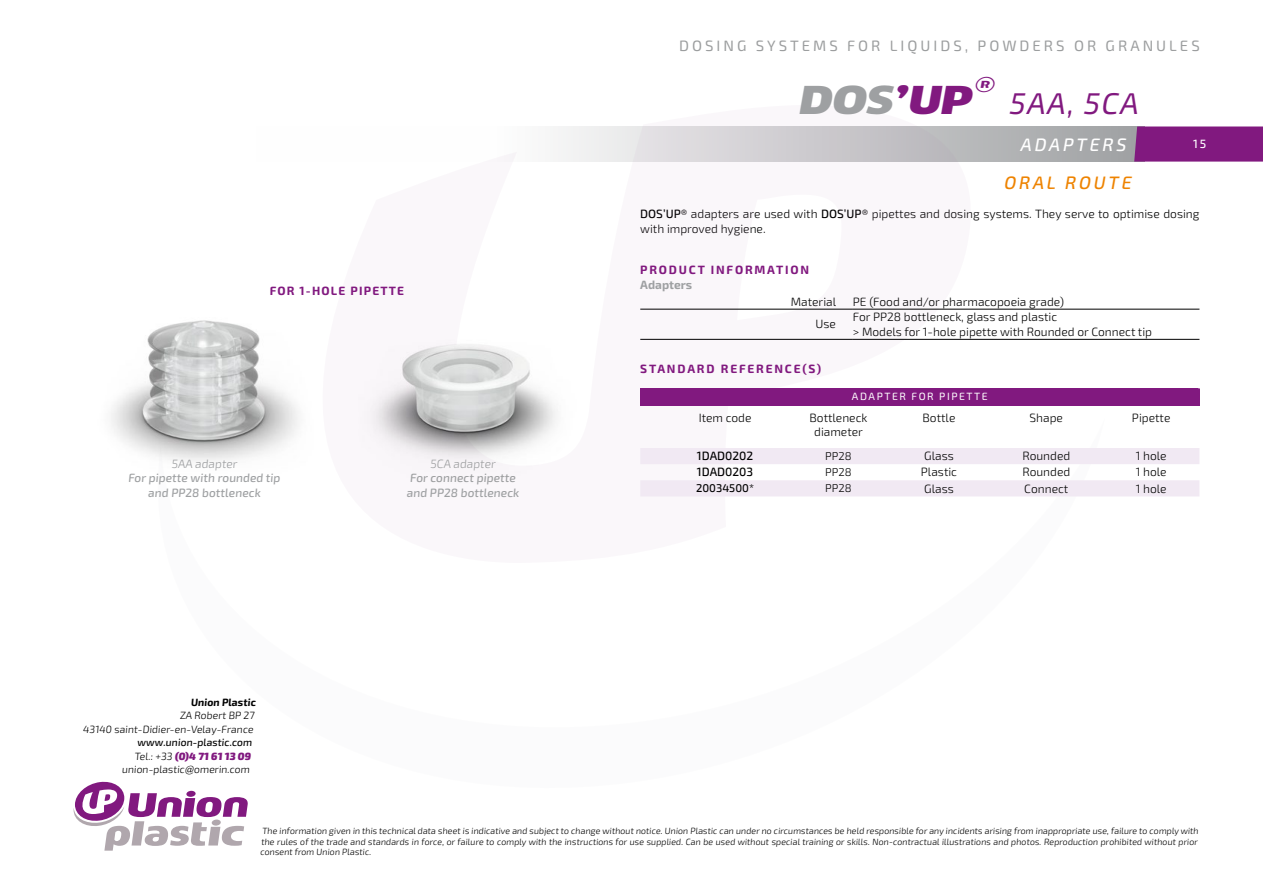
<style>
.page{position:relative;width:1263px;height:893px;background:#fff}
.page>*{position:absolute;margin:0;border:0;box-sizing:border-box;transform-origin:0 0}
.t1{font:italic 30px "Exo 2";color:#81197f}
.t2{font:italic 500 18px "Exo 2";color:#ee8301}
.t3{font:italic 500 18px "Exo 2";color:#fff}
.t4{font:15px "Exo 2";letter-spacing:.2em;color:#9c9e9f}
.t5{font:300 12px/15px "Exo 2";color:#000}
.t6{font:500 12px/14.4px "Exo 2";color:#9ea0a2;text-align:center}
.t7{font:700 12px "Exo 2";letter-spacing:.15em;color:#81197f}
.t8{font:300 12px "Exo 2";color:#9ea0a2}
.t9{font:700 12px "Exo 2";letter-spacing:.1em;color:#81197f}
.t10{font:500 12px "Exo 2";color:#000}
.t11{font:700 12px "Exo 2";color:#9ea0a2}
.t12{font:500 12px "Exo 2";color:#fff}
.t13{font:300 11.25px "Exo 2";color:#000}
.t14{font:500 11.25px "Exo 2";color:#000}
.t15{font:300 10.5px/13.5px "Exo 2";color:#000;text-align:right}
.t16{font:10.5px "Exo 2";letter-spacing:.15em;color:#fff}
.t17{font:700 10.5px "Exo 2";color:#000}
.t18{font:300 9px/10.5px "Exo 2";letter-spacing:-.005em;color:#000;text-align:justify}
.s1{font-family:"Mob";font-size:37.5px;color:#9ea0a2}
.s2{font-family:"Mob";font-size:37.5px}
.s3{font-weight:500}
.s4{font-weight:900;color:#81197f}
.s5{font-family:"Dax";font-weight:500}
</style>
<div class="page">
<div style="left:256px;top:126px;width:889px;height:36px;background:#aaacae"></div>
<svg style="left:1134px;top:126px;width:129px;height:36px;background:#842082"></svg>
<svg style="left:256px;top:126px;width:728px;height:371px"></svg>
<svg style="left:74px;top:782px;width:174px;height:69px"></svg>
<img style="left:111px;top:263px;width:208px;height:223px">
<img style="left:358px;top:262px;width:223px;height:223px">
<hr style="left:640px;top:309px;width:213px;height:1px;background:#000">
<hr style="left:853px;top:309px;width:346px;height:1px;background:#000">
<hr style="left:640px;top:339px;width:213px;height:1px;background:#000">
<hr style="left:853px;top:339px;width:346px;height:1px;background:#000">
<div style="left:640px;top:388px;width:559px;height:17px;background:#81197f"></div>
<div style="left:640px;top:448px;width:559px;height:16px;background:#f1e9f3"></div>
<div style="left:640px;top:480px;width:559px;height:16px;background:#f1e9f3"></div>
<h3 class="t4" style="left:679px;top:37px;width:522px">DOSING SYSTEMS FOR LIQUIDS, POWDERS OR GRANULES</h3>
<h1 class="t1" style="left:798px;top:86px;width:347px"><span class="s1">DOS</span><span class="s2">’UP</span><sup>®</sup> 5AA, 5CA</h1>
<h2 class="t3" style="left:1020px;top:135px;width:111px">ADAPTERS</h2>
<h2 class="t2" style="left:1003px;top:172px;width:133px">ORAL ROUTE</h2>
<h3 class="t12" style="left:1193px;top:136px;width:15px">15</h3>
<h3 class="t9" style="left:270px;top:283px;width:136px">FOR 1-HOLE PIPETTE</h3>
<h3 class="t8" style="left:171px;top:457px;width:69px">5AA adapter</h3>
<h3 class="t6" style="left:128px;top:471px;width:155px">For pipette with rounded tip and PP28 bottleneck</h3>
<p class="t17" style="left:191px;top:696px;width:68px">Union Plastic</p>
<p class="t15" style="left:83px;top:709px;width:174px">ZA Robert BP 27<br>43140 saint-Didier-en-Velay-France</p>
<p class="t15" style="left:122px;top:736px;width:133px"><span class="s3">www.union-plastic.com<br></span>Tel.: +33 <span class="s4">(0)4 71 61 13 09 </span>union-plastic<span class="s5">@</span>omerin.com</p>
<h3 class="t8" style="left:430px;top:457px;width:68px">5CA adapter</h3>
<h3 class="t6" style="left:406px;top:471px;width:116px;text-align:left">For connect pipette and PP28 bottleneck</h3>
<h3 class="t5" style="left:640px;top:207px;width:561px"><span class="s3">DOS’UP®</span> adapters are used with <span class="s3">DOS’UP®</span> pipettes and dosing systems. They serve to optimise dosing with improved hygiene.</h3>
<h3 class="t7" style="left:640px;top:263px;width:170px">PRODUCT INFORMATION</h3>
<h3 class="t11" style="left:640px;top:278px;width:54px">Adapters</h3>
<h3 class="t5" style="left:791px;top:294px;width:47px">Material</h3>
<h3 class="t5" style="left:853px;top:294px;width:213px">PE (Food and/or pharmacopoeia grade)</h3>
<h3 class="t5" style="left:815px;top:317px;width:22px">Use</h3>
<h3 class="t5" style="left:853px;top:309px;width:301px">For PP28 bottleneck, glass and plastic<br>&gt; Models for 1-hole pipette with Rounded or Connect tip</h3>
<h3 class="t7" style="left:640px;top:362px;width:183px">STANDARD REFERENCE(S)</h3>
<p class="t16" style="left:852px;top:390px;width:137px">ADAPTER FOR PIPETTE</p>
<h3 class="t5" style="left:699px;top:411px;width:54px">Item code</h3>
<h3 class="t5" style="left:809px;top:412px;width:59px;line-height:13.5px;text-align:center">Bottleneck diameter</h3>
<h3 class="t5" style="left:922px;top:411px;width:34px">Bottle</h3>
<h3 class="t5" style="left:1029px;top:411px;width:35px">Shape</h3>
<h3 class="t5" style="left:1132px;top:411px;width:40px">Pipette</h3>
<h3 class="t10" style="left:697px;top:449px;width:58px">1DAD0202</h3>
<p class="t13" style="left:825px;top:450px;width:28px">PP28</p>
<h3 class="t5" style="left:924px;top:449px;width:31px">Glass</h3>
<h3 class="t5" style="left:1022px;top:449px;width:49px">Rounded</h3>
<h3 class="t5" style="left:1136px;top:449px;width:32px">1 hole</h3>
<h3 class="t10" style="left:697px;top:465px;width:58px">1DAD0203</h3>
<p class="t13" style="left:825px;top:466px;width:28px">PP28</p>
<h3 class="t5" style="left:921px;top:465px;width:38px">Plastic</h3>
<h3 class="t5" style="left:1022px;top:465px;width:49px">Rounded</h3>
<h3 class="t5" style="left:1136px;top:465px;width:32px">1 hole</h3>
<p class="t14" style="left:696px;top:482px;width:59px">20034500*</p>
<p class="t13" style="left:825px;top:482px;width:28px">PP28</p>
<h3 class="t5" style="left:924px;top:481px;width:31px">Glass</h3>
<h3 class="t5" style="left:1024px;top:481px;width:46px">Connect</h3>
<h3 class="t5" style="left:1136px;top:481px;width:32px">1 hole</h3>
<p class="t18" style="left:260px;top:826px;width:941px">The information given in this technical data sheet is indicative and subject to change without notice. Union Plastic can under no circumstances be held responsible for any incidents arising from inappropriate use, failure to comply with the rules of the trade and standards in force, or failure to comply with the instructions for use supplied. Can be used without special training or skills. Non-contractual illustrations and photos. Reproduction prohibited without prior consent from Union Plastic.</p>
</div>
